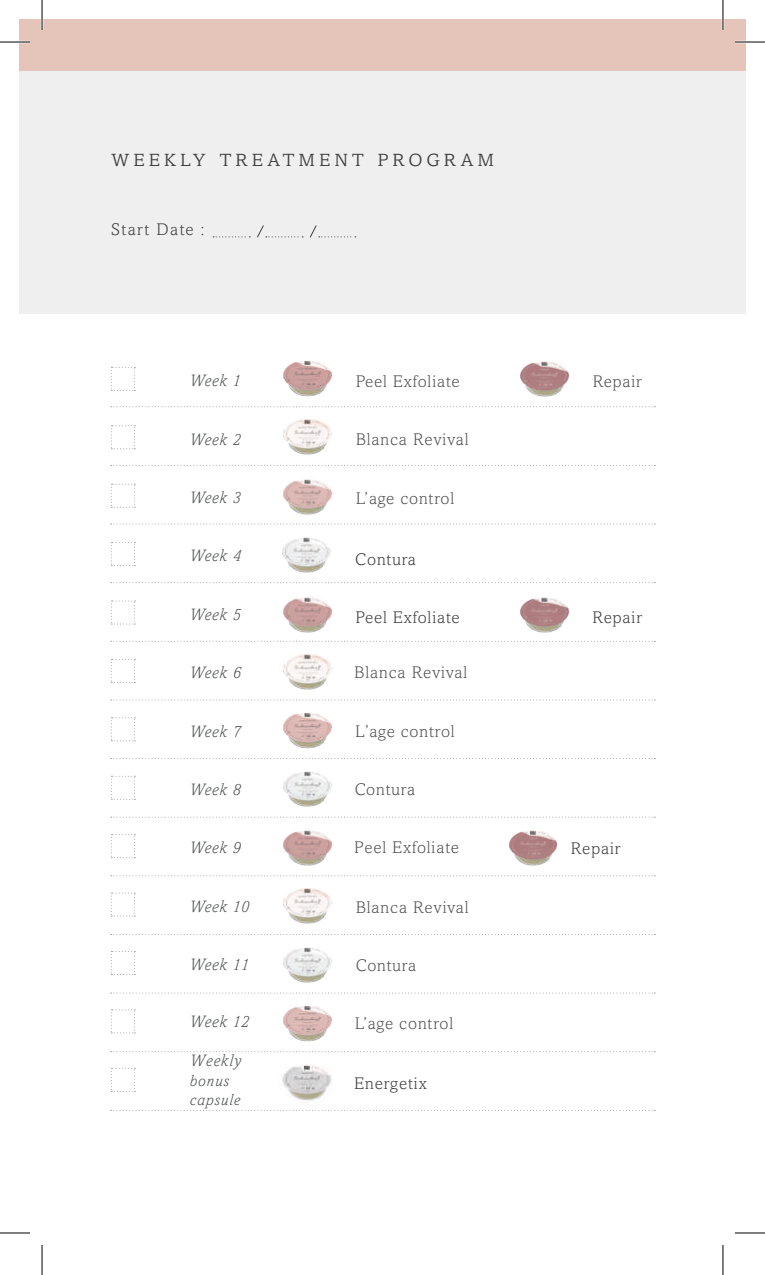
<style>
.page{position:relative;width:765px;height:1275px;background:#fff}
.page>*{position:absolute;margin:0;border:0;box-sizing:border-box;transform-origin:0 0}
.t1{font:300 24px "Amasis MT Std";letter-spacing:.16em;color:#3e3e3f}
.t2{font:300 17px "Amasis MT Std";letter-spacing:.05em;color:#3e3e3f}
.t3{font:italic 300 17px "Amasis MT Std";letter-spacing:.05em;color:#545557}
.t4{font:italic 300 16px/19.2px "Amasis MT Std";letter-spacing:.055em;color:#545557}
</style>
<div class="page">
<div style="left:19px;top:19px;width:726px;height:294px;background:#eeefee"></div>
<svg style="left:213px;top:236px;width:37px;height:1px"></svg>
<svg style="left:257px;top:225px;width:46px;height:13px"></svg>
<svg style="left:309px;top:225px;width:47px;height:13px"></svg>
<img style="left:283px;top:419px;width:49px;height:36px">
<img style="left:283px;top:888px;width:49px;height:36px">
<img style="left:283px;top:654px;width:49px;height:36px">
<img style="left:282px;top:537px;width:49px;height:36px">
<img style="left:283px;top:771px;width:49px;height:36px">
<img style="left:283px;top:947px;width:49px;height:36px">
<img style="left:283px;top:479px;width:49px;height:36px">
<img style="left:283px;top:1006px;width:49px;height:36px">
<img style="left:283px;top:713px;width:49px;height:36px">
<div style="left:19px;top:19px;width:726px;height:51px;background:#e5c5ba"></div>
<img style="left:283px;top:361px;width:49px;height:36px">
<img style="left:283px;top:830px;width:49px;height:36px">
<img style="left:520px;top:361px;width:49px;height:36px">
<img style="left:509px;top:830px;width:49px;height:36px">
<svg style="left:111px;top:367px;width:24px;height:24px"></svg>
<svg style="left:111px;top:775px;width:24px;height:24px"></svg>
<svg style="left:111px;top:600px;width:24px;height:24px"></svg>
<svg style="left:111px;top:484px;width:24px;height:24px"></svg>
<svg style="left:111px;top:717px;width:24px;height:24px"></svg>
<svg style="left:111px;top:425px;width:24px;height:24px"></svg>
<svg style="left:111px;top:834px;width:24px;height:24px"></svg>
<svg style="left:111px;top:659px;width:24px;height:24px"></svg>
<svg style="left:111px;top:1067px;width:24px;height:24px"></svg>
<svg style="left:111px;top:542px;width:24px;height:24px"></svg>
<svg style="left:111px;top:951px;width:24px;height:24px"></svg>
<svg style="left:111px;top:892px;width:24px;height:24px"></svg>
<svg style="left:111px;top:1009px;width:24px;height:24px"></svg>
<svg style="left:111px;top:406px;width:544px;height:1px"></svg>
<svg style="left:111px;top:465px;width:544px;height:1px"></svg>
<svg style="left:111px;top:582px;width:544px;height:1px"></svg>
<svg style="left:111px;top:523px;width:544px;height:1px"></svg>
<svg style="left:111px;top:641px;width:544px;height:1px"></svg>
<svg style="left:111px;top:992px;width:544px;height:1px"></svg>
<svg style="left:111px;top:1051px;width:544px;height:1px"></svg>
<svg style="left:111px;top:699px;width:544px;height:1px"></svg>
<svg style="left:111px;top:934px;width:544px;height:1px"></svg>
<svg style="left:111px;top:758px;width:544px;height:1px"></svg>
<svg style="left:111px;top:816px;width:544px;height:1px"></svg>
<svg style="left:111px;top:875px;width:544px;height:1px"></svg>
<hr style="left:0;top:41px;width:30px;height:2px;background:#fff">
<hr style="left:734px;top:41px;width:30px;height:2px;background:#fff">
<hr style="left:41px;top:0;width:2px;height:30px;background:#fff">
<hr style="left:721px;top:0;width:3px;height:30px;background:#fff">
<hr style="left:0;top:42px;width:30px;height:1px;background:#000">
<hr style="left:734px;top:42px;width:30px;height:1px;background:#000">
<hr style="left:0;top:1232px;width:30px;height:1px;background:#000">
<hr style="left:734px;top:1232px;width:30px;height:1px;background:#000">
<hr style="left:42px;top:0;width:1px;height:30px;background:#000">
<hr style="left:42px;top:1245px;width:1px;height:30px;background:#000">
<hr style="left:722px;top:0;width:1px;height:30px;background:#000">
<hr style="left:722px;top:1245px;width:1px;height:30px;background:#000">
<img style="left:283px;top:597px;width:49px;height:36px">
<img style="left:520px;top:597px;width:49px;height:36px">
<img style="left:282px;top:1065px;width:50px;height:38px">
<h1 class="t1" style="left:111px;top:144px;width:96px">weekly</h1>
<h1 class="t1" style="left:219px;top:144px;width:146px">treatment</h1>
<h1 class="t1" style="left:378px;top:144px;width:118px">program</h1>
<p class="t2" style="left:111px;top:220px;width:95px">Start Date :</p>
<p class="t3" style="left:189px;top:371px;width:52px">Week 1</p>
<p class="t2" style="left:355px;top:371px;width:106px">Peel Exfoliate</p>
<p class="t3" style="left:189px;top:430px;width:52px">Week 2</p>
<p class="t2" style="left:355px;top:430px;width:115px">Blanca Revival</p>
<p class="t3" style="left:189px;top:488px;width:52px">Week 3</p>
<p class="t2" style="left:355px;top:488px;width:100px">’L age control</p>
<p class="t3" style="left:189px;top:546px;width:52px">Week 4</p>
<p class="t2" style="left:355px;top:550px;width:62px">Contura</p>
<p class="t3" style="left:189px;top:605px;width:52px">Week 5</p>
<p class="t2" style="left:355px;top:607px;width:106px">Peel Exfoliate</p>
<p class="t3" style="left:189px;top:663px;width:52px">Week 6</p>
<p class="t2" style="left:354px;top:663px;width:115px">Blanca Revival</p>
<p class="t3" style="left:189px;top:721px;width:52px">Week 7</p>
<p class="t2" style="left:355px;top:721px;width:100px">’L age control</p>
<p class="t3" style="left:189px;top:780px;width:52px">Week 8</p>
<p class="t2" style="left:354px;top:779px;width:62px">Contura</p>
<p class="t3" style="left:189px;top:838px;width:52px">Week 9</p>
<p class="t2" style="left:354px;top:837px;width:106px">Peel Exfoliate</p>
<p class="t3" style="left:189px;top:896px;width:61px">Week 10</p>
<p class="t2" style="left:355px;top:897px;width:115px">Blanca Revival</p>
<p class="t3" style="left:189px;top:955px;width:61px">Week 11</p>
<p class="t2" style="left:355px;top:955px;width:62px">Contura</p>
<p class="t3" style="left:189px;top:1012px;width:61px">Week 12</p>
<p class="t2" style="left:354px;top:1013px;width:100px">’L age control</p>
<p class="t3" style="left:190px;top:1051px;width:53px">Weekly</p>
<p class="t4" style="left:190px;top:1071px;width:52px">bonus capsule</p>
<p class="t2" style="left:354px;top:1073px;width:74px">Energetix</p>
<p class="t2" style="left:592px;top:371px;width:51px">Repair</p>
<p class="t2" style="left:592px;top:607px;width:51px">Repair</p>
<p class="t2" style="left:570px;top:839px;width:51px">Repair</p>
</div>
